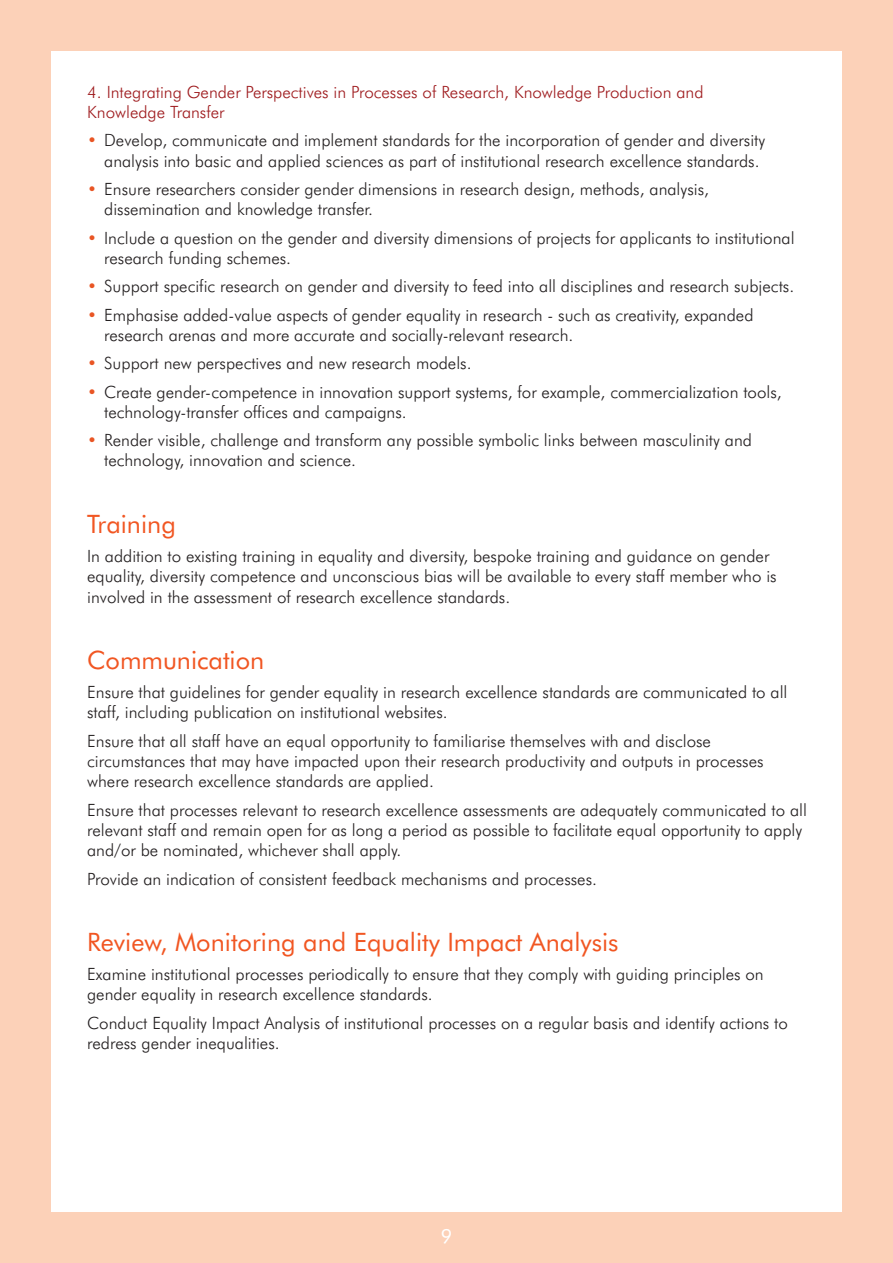
<style>
.page{position:relative;width:893px;height:1263px;background:#fcd1b8}
.page>*{position:absolute;margin:0;border:0;box-sizing:border-box;transform-origin:0 0}
.t1{font:25.35px "Futura BT";color:#f15622}
.t2{font:19.5px "Futura BT";color:#fff}
.body{font:300 16.95px/20.2px "Futura BT";color:#231f20}
._2{font:300 16.95px/20.2px "Futura BT";color:#9f1c1f}
.s1{color:#e95524}
</style>
<div class="page">
<div style="left:51px;top:51px;width:791px;height:1161px;background:#fff"></div>
<p class="_2" style="left:87px;top:82px;width:618px">4. Integrating Gender Perspectives in Processes of Research, Knowledge Production and<br>Knowledge Transfer</p>
<p class="body" style="left:104px;top:130px;width:663px;text-indent:-17px"><span class="s1">•</span> Develop, communicate and implement standards for the incorporation of gender and diversity analysis into basic and applied sciences as part of institutional research excellence standards.</p>
<p class="body" style="left:104px;top:179px;width:606px;text-indent:-17px"><span class="s1">•</span> Ensure researchers consider gender dimensions in research design, methods, analysis, dissemination and knowledge transfer.</p>
<p class="body" style="left:104px;top:227px;width:692px;text-indent:-17px"><span class="s1">•</span> Include a question on the gender and diversity dimensions of projects for applicants to institutional research funding schemes.</p>
<p class="body" style="left:87px;top:276px;width:708px"><span class="s1">•</span> Support specific research on gender and diversity to feed into all disciplines and research subjects.</p>
<p class="body" style="left:104px;top:304px;width:651px;text-indent:-17px"><span class="s1">•</span> Emphasise added-value aspects of gender equality in research - such as creativity, expanded research arenas and more accurate and socially-relevant research.</p>
<p class="body" style="left:87px;top:353px;width:386px"><span class="s1">•</span> Support new perspectives and new research models.</p>
<p class="body" style="left:104px;top:381px;width:679px;text-indent:-17px"><span class="s1">•</span> Create gender-competence in innovation support systems, for example, commercialization tools, technology-transfer offices and campaigns.</p>
<p class="body" style="left:104px;top:430px;width:649px;text-indent:-17px"><span class="s1">•</span> Render visible, challenge and transform any possible symbolic links between masculinity and technology, innovation and science.</p>
<p class="t1" style="left:87px;top:509px;width:90px">Training</p>
<p class="body" style="left:87px;top:546px;width:691px">In addition to existing training in equality and diversity, bespoke training and guidance on gender equality, diversity competence and unconscious bias will be available to every staff member who is involved in the assessment of research excellence standards.</p>
<p class="t1" style="left:87px;top:645px;width:179px">Communication</p>
<p class="body" style="left:87px;top:682px;width:702px">Ensure that guidelines for gender equality in research excellence standards are communicated to all staff, including publication on institutional websites.</p>
<p class="body" style="left:87px;top:730px;width:678px">Ensure that all staff have an equal opportunity to familiarise themselves with and disclose circumstances that may have impacted upon their research productivity and outputs in processes where research excellence standards are applied.</p>
<p class="body" style="left:87px;top:799px;width:721px">Ensure that processes relevant to research excellence assessments are adequately communicated to all relevant staff and remain open for as long a period as possible to facilitate equal opportunity to apply and/or be nominated, whichever shall apply.</p>
<p class="body" style="left:87px;top:868px;width:511px">Provide an indication of consistent feedback mechanisms and processes.</p>
<p class="t1" style="left:87px;top:927px;width:533px">Review, Monitoring and Equality Impact Analysis</p>
<p class="body" style="left:87px;top:964px;width:678px">Examine institutional processes periodically to ensure that they comply with guiding principles on gender equality in research excellence standards.</p>
<p class="body" style="left:87px;top:1012px;width:702px">Conduct Equality Impact Analysis of institutional processes on a regular basis and identify actions to redress gender inequalities.</p>
<p class="t2" style="left:441px;top:1224px;width:13px">9</p>
</div>
